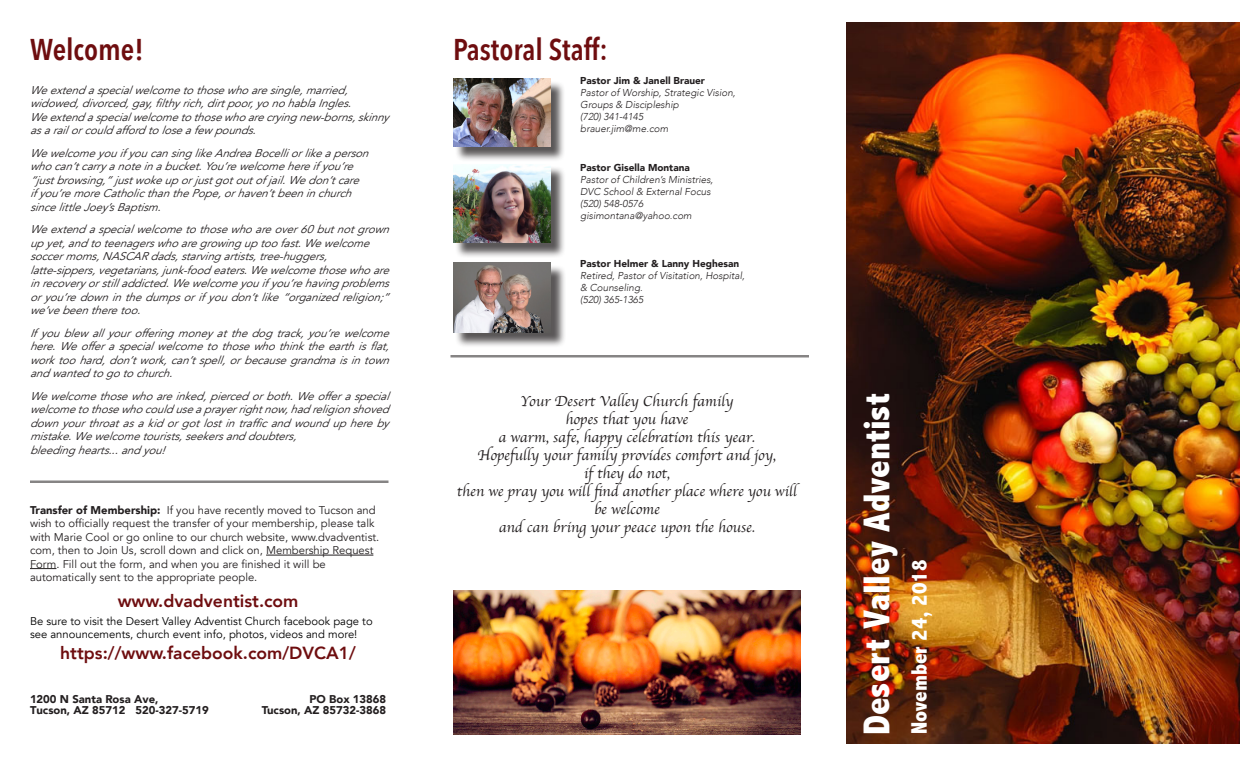
<style>
.page{position:relative;width:1260px;height:765px;background:#fff}
.page>*{position:absolute;margin:0;border:0;box-sizing:border-box;transform-origin:0 0}
.t1{font:800 condensed 37.5px "Abadi";color:#fff}
.t2{font:600 30px "Avenir Next Condensed";color:#6e0d0f}
.t3{font:800 condensed 22.5px "Abadi";color:#fff}
.t4{font:800 17.5px "Avenir";color:#6e0d0f}
.t5{font:15px/18px "Apple Chancery";color:#231f20;text-align:center}
.t6{font:italic 11.25px/13.5px "Avenir";color:#231f20}
.t7{font:11.25px/13.5px "Avenir";color:#231f20}
.t8{font:11.25px/13.5px "Avenir";color:#000}
.t9{font:900 11.25px "Avenir";color:#231f20}
.t10{font:italic 300 10px "Avenir";color:#231f20}
.t11{font:900 10px "Avenir";color:#231f20}
.s1{font-weight:900}
</style>
<div class="page">
<img style="left:847px;top:22px;width:392px;height:721px">
<hr style="left:266px;top:555px;width:107px;height:1px;background:#231f20">
<svg style="left:30px;top:568px;width:26px;height:1px"></svg>
<hr style="left:30px;top:480px;width:358px;height:3px;background:#231f20">
<hr style="left:450px;top:355px;width:359px;height:3px;background:#231f20">
<div style="left:455px;top:166px;width:111px;height:92px;background:#231f20;opacity:.75"></div>
<img style="left:453px;top:164px;width:97px;height:79px">
<div style="left:455px;top:81px;width:111px;height:81px;background:#231f20;opacity:.75"></div>
<img style="left:453px;top:79px;width:97px;height:68px">
<div style="left:455px;top:264px;width:111px;height:84px;background:#231f20;opacity:.75"></div>
<img style="left:453px;top:262px;width:98px;height:70px">
<img style="left:453px;top:590px;width:347px;height:145px">
<p class="t2" style="left:30px;top:24px;width:115px">Welcome!</p>
<p class="t6" style="left:30px;top:83px;width:322px">We extend aspecialwelcome to those who are single,married,</p>
<p class="t6" style="left:30px;top:97px;width:326px">widowed,divorced,gay,filthy rich,dirtpoor,yo no hablaIngles.</p>
<p class="t6" style="left:30px;top:110px;width:360px">We extend aspecialwelcome to those who are crying new-borns,skinny asarailorcould afford to lose afew pounds.</p>
<p class="t6" style="left:30px;top:146px;width:343px">We welcome you if you can sing like AndreaBocelliorlike aperson</p>
<p class="t6" style="left:30px;top:160px;width:327px">who can’tcarry anote in abucket.You’re welcome here if you’re</p>
<p class="t6" style="left:30px;top:173px;width:333px">“justbrowsing,”justwoke up orjustgotoutof jail.We don’tcare</p>
<p class="t6" style="left:30px;top:187px;width:326px">if you’re more Catholicthan the Pope,orhaven’tbeen in church</p>
<p class="t6" style="left:30px;top:200px;width:135px">since little Joey ’sBaptism.</p>
<p class="t6" style="left:30px;top:223px;width:363px">We extend aspecialwelcome to those who are over60 butnotgrown up yet,and to teenagerswho are growing up too fast.We welcome</p>
<p class="t6" style="left:30px;top:250px;width:302px">soccermoms,NASCAR dads,starving artists,tree-huggers,</p>
<p class="t6" style="left:30px;top:263px;width:363px;text-align:justify">latte-sippers,vegetarians,junk-food eaters.We welcome those who are in recovery orstilladdicted.We welcome you if you’re having problems or you’re down in the dumps or if you don’t like “organized religion;” we’ve been there too.</p>
<p class="t6" style="left:30px;top:326px;width:363px;text-align:justify">If you blew all your offering money at the dog track, you’re welcome here. We offer a special welcome to those who think the earth is flat, work too hard, don’t work, can’t spell, or because grandma is in town and wanted to go to church.</p>
<p class="t6" style="left:30px;top:389px;width:363px">We welcome those who are inked, pierced or both. We offer a special welcome to those who could use aprayerrightnow,had religion shoved down your throat as a kid or got lost in traffic and wound up here by mistake.We welcome tourists,seekersand doubters,</p>
<p class="t6" style="left:30px;top:443px;width:139px">bleeding hearts...and you!</p>
<p class="t7" style="left:30px;top:503px;width:351px"><span class="s1">Transfer of Membership:</span> If you have recently moved to Tucson and wish to officially request the transfer of your membership, please talk with Marie Cool or go online to our church website, www.dvadventist. com, then to Join Us, scroll down and click on, Membership Request Form. Fill out the form, and when you are finished it will be</p>
<p class="t7" style="left:30px;top:571px;width:229px">automatically sent to the appropriate people.</p>
<p class="t4" style="left:118px;top:587px;width:182px">www.dvadventist.com</p>
<p class="t8" style="left:30px;top:614px;width:344px">Be sure to visit the Desert Valley Adventist Church facebook page to see announcements, church event info, photos, videos and more!</p>
<p class="t4" style="left:60px;top:640px;width:297px">https://www.facebook.com/DVCA1/</p>
<p class="t9" style="left:30px;top:689px;width:130px">1200 N Santa Rosa Ave,</p>
<p class="t9" style="left:309px;top:689px;width:78px">PO Box 13868</p>
<p class="t9" style="left:30px;top:700px;width:180px">Tucson, AZ 85712 520-327-5719</p>
<p class="t9" style="left:262px;top:700px;width:126px">Tucson, AZ 85732-3868</p>
<p class="t2" style="left:453px;top:24px;width:156px">Pastoral Staff:</p>
<p class="t11" style="left:580px;top:72px;width:126px">Pastor Jim &amp; Janell Brauer</p>
<p class="t10" style="left:580px;top:87px;width:157px">Pastor of Worship, Strategic Vision,</p>
<p class="t10" style="left:580px;top:99px;width:100px">Groups &amp; Discipleship</p>
<p class="t10" style="left:580px;top:111px;width:65px">(720) 341-4145</p>
<p class="t10" style="left:580px;top:123px;width:90px">brauer.jim@me.com</p>
<p class="t11" style="left:580px;top:159px;width:111px">Pastor Gisella Montana</p>
<p class="t10" style="left:580px;top:174px;width:135px">Pastor of Children’s Ministries,</p>
<p class="t10" style="left:580px;top:186px;width:132px">DVC School &amp; External Focus</p>
<p class="t10" style="left:580px;top:198px;width:65px">(520) 548-0576</p>
<p class="t10" style="left:580px;top:210px;width:113px">gisimontana@yahoo.com</p>
<p class="t11" style="left:580px;top:255px;width:161px">Pastor Helmer &amp; Lanny Heghesan</p>
<p class="t10" style="left:580px;top:270px;width:166px">Retired, Pastor of Visitation, Hospital,</p>
<p class="t10" style="left:580px;top:282px;width:64px">&amp; Counseling.</p>
<p class="t10" style="left:580px;top:294px;width:65px">(520) 365-1365</p>
<p class="t5" style="left:520px;top:392px;width:214px">Your Desert Valley Church family</p>
<p class="t5" style="left:566px;top:410px;width:124px">hopes that you have</p>
<p class="t5" style="left:499px;top:428px;width:258px">a warm, safe, happy celebration this year.</p>
<p class="t5" style="left:478px;top:446px;width:300px">Hopefully your family provides comfort and joy,</p>
<p class="t5" style="left:584px;top:464px;width:88px">if they do not,</p>
<p class="t5" style="left:457px;top:482px;width:341px">then we pray you will find another place where you will be welcome</p>
<p class="t5" style="left:499px;top:518px;width:258px">and can bring your peace upon the house.</p>
<p class="t1" style="left:855px;top:735px;width:343px;rotate:-90deg">Desert Valley Adventist</p>
<p class="t3" style="left:906px;top:734px;width:176px;rotate:-90deg">November 24, 2018</p>
</div>
